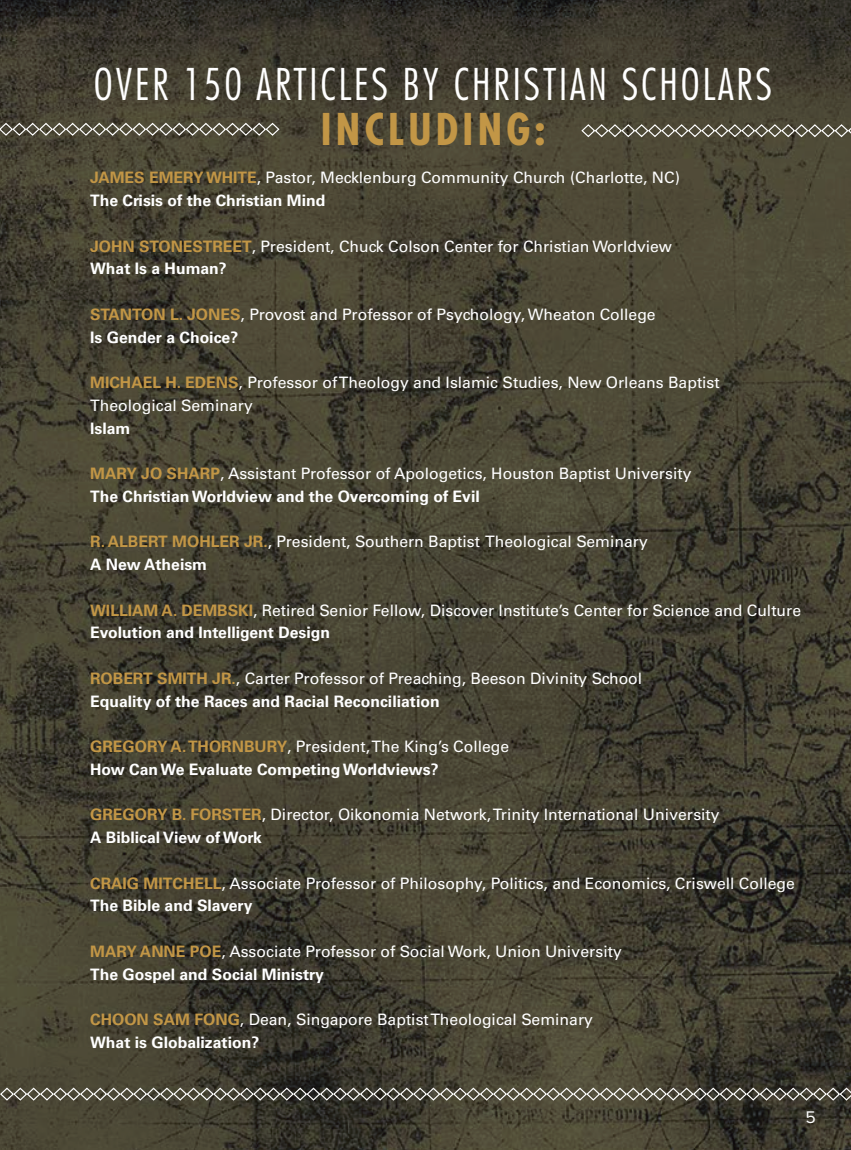
<style>
.page{position:relative;width:851px;height:1150px;background:#fff}
.page>*{position:absolute;margin:0;border:0;box-sizing:border-box;transform-origin:0 0}
.t1{font:300 condensed 42.52px "Futura Std";letter-spacing:.065em;color:#fff}
.t2{font:700 condensed 42.52px "Futura Std";letter-spacing:.1em;color:#c29646}
.t3{font:17.5px "Proxima Nova";color:#fff}
.t4{font:15.75px/22.8px "Univers LT Std";color:#fff}
.t5{font:700 15.75px/22.8px "Univers LT Std";color:#fff}
.s1{font-weight:700;color:#c29646}
.s2{font-weight:700}
.s3{color:#c29646}
.s4{font-weight:400}
</style>
<div class="page">
<img style="left:0;top:0;width:850px;height:1150px">
<svg style="left:0;top:122px;width:280px;height:15px;background:#6e6b5c"></svg>
<svg style="left:580px;top:123px;width:270px;height:15px;background:#6f6b5c"></svg>
<svg style="left:0;top:1086px;width:850px;height:15px;background:#676459"></svg>
<h1 class="t1" style="left:94px;top:59px;width:680px">OVER 150 ARTICLES BY CHRISTIAN SCHOLARS</h1>
<h1 class="t2" style="left:321px;top:103px;width:226px">INCLUDING:</h1>
<p class="t4" style="left:90px;top:166px;width:591px"><span class="s1">JAMES EMERY WHITE</span>, Pastor, Mecklenburg Community Church (Charlotte, NC)<br><span class="s2">The Crisis of the Christian Mind</span></p>
<p class="t4" style="left:90px;top:235px;width:583px"><span class="s1">JOHN STONESTREET</span>, President, Chuck Colson Center for Christian Worldview<br><span class="s2">What Is a Human?</span></p>
<p class="t4" style="left:90px;top:303px;width:567px"><span class="s1">STANTON L. JONES</span>, Provost and Professor of Psychology, Wheaton College<br><span class="s2">Is Gender a Choice?</span></p>
<p class="t4" style="left:90px;top:371px;width:631px"><span class="s1">MICHAEL H. EDENS</span>, Professor of Theology and Islamic Studies, New Orleans Baptist<br>Theological Seminary</p>
<p class="t5" style="left:90px;top:417px;width:42px">Islam</p>
<p class="t4" style="left:90px;top:462px;width:603px"><span class="s1">MARY JO SHARP</span>, Assistant Professor of Apologetics, Houston Baptist University<br><span class="s2">The Christian Worldview and the Overcoming of Evil</span></p>
<p class="t4" style="left:90px;top:530px;width:559px"><span class="s1">R. ALBERT MOHLER JR.</span>, President, Southern Baptist Theological Seminary<br><span class="s2">A New Atheism</span></p>
<p class="t4" style="left:90px;top:599px;width:712px"><span class="s1">WILLIAM A. DEMBSKI</span>, Retired Senior Fellow, Discover Institute’s Center for Science and Culture<br><span class="s2">Evolution and Intelligent Design</span></p>
<p class="t4" style="left:90px;top:667px;width:553px"><span class="s1">ROBERT SMITH JR.</span>, Carter Professor of Preaching, Beeson Divinity School<br><span class="s2">Equality of the Races and Racial Reconciliation</span></p>
<p class="t5" style="left:90px;top:735px;width:420px"><span class="s3">GREGORY A. THORNBURY</span><span class="s4">, President, The King’s College<br></span>How Can We Evaluate Competing Worldviews?</p>
<p class="t4" style="left:90px;top:803px;width:631px"><span class="s1">GREGORY B. FORSTER</span>, Director, Oikonomia Network, Trinity International University<br><span class="s2">A Biblical View of Work</span></p>
<p class="t4" style="left:90px;top:872px;width:706px"><span class="s1">CRAIG MITCHELL</span>, Associate Professor of Philosophy, Politics, and Economics, Criswell College<br><span class="s2">The Bible and Slavery</span></p>
<p class="t4" style="left:90px;top:940px;width:533px"><span class="s1">MARY ANNE POE</span>, Associate Professor of Social Work, Union University<br><span class="s2">The Gospel and Social Ministry</span></p>
<p class="t4" style="left:90px;top:1008px;width:504px"><span class="s1">CHOON SAM FONG</span>, Dean, Singapore Baptist Theological Seminary<br><span class="s2">What is Globalization?</span></p>
<p class="t3" style="left:805px;top:1107px;width:12px">5</p>
</div>
